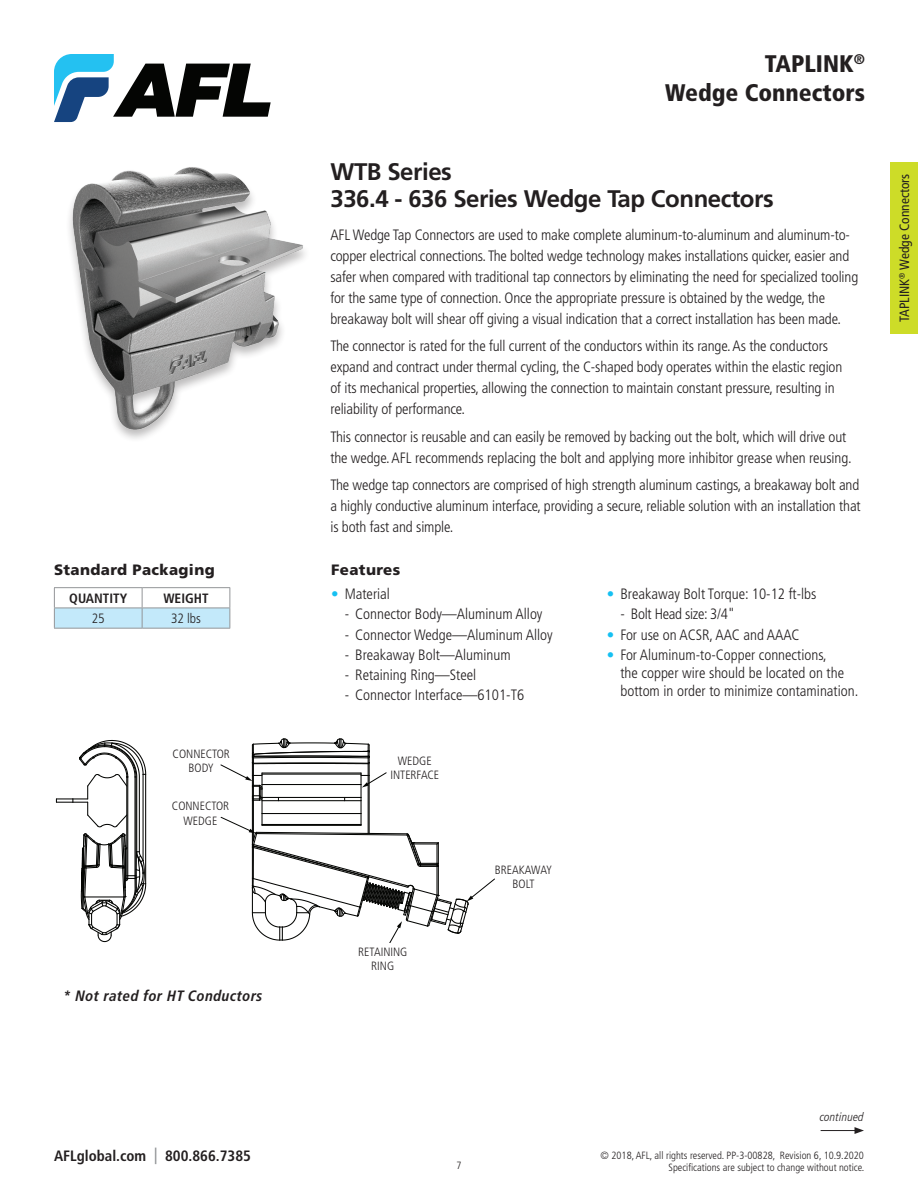
<style>
.page{position:relative;width:918px;height:1188px;background:#fff}
.page>*{position:absolute;margin:0;border:0;box-sizing:border-box;transform-origin:0 0}
.FPP_Product_Title_TO{font:700 24px/27px "Frutiger LT Std";letter-spacing:-.02em;color:#231f20}
.t1{font:900 condensed 24px/28.8px "Frutiger LT Std";color:#231f20;text-align:right}
.FPP_Body_Text{font:300 condensed 15px/21px "Frutiger LT Std";letter-spacing:-.01em;color:#231f20}
.FPP_Bullits{font:300 condensed 15px/18px "Frutiger LT Std";color:#231f20}
.t2{font:700 condensed 15px "Frutiger LT Std";color:#231f20}
.FPP_Subhead{font:900 15px "Frutiger LT Std";letter-spacing:.025em;color:#231f20}
.FPP_Subhead-2{font:italic 700 condensed 15px "Frutiger LT Pro";letter-spacing:.025em;color:#231f20}
.FPP_Bullits-2{font:300 condensed 15px "Frutiger LT Std";letter-spacing:-.02em;color:#231f20}
.t3{font:condensed 13.5px "Frutiger LT Std";color:#231f20}
.FPP_Table_Header{font:700 condensed 13.5px "Frutiger LT Std";color:#231f20}
.FPP_Table_Body_Text{font:300 condensed 13.5px "Frutiger LT Std";color:#231f20}
.t4{font:300 condensed 12px/14.4px "Frutiger LT Std";color:#231f20;text-align:center}
.FPP_Body_Text-2{font:italic 300 condensed 12px "Frutiger LT Pro";letter-spacing:.01em;color:#231f20}
.t5{font:300 condensed 10.5px/12px "Frutiger LT Std";color:#231f20;text-align:right}
.s1{color:#15c0f2}
.s2{font-size:16.5px;color:#939598}
</style>
<div class="page">
<div style="left:890px;top:162px;width:28px;height:172px;background:#cddc28"></div>
<svg style="left:54px;top:54px;width:217px;height:68px"></svg>
<hr style="left:821px;top:1130px;width:36px;height:1px;background:#231f20">
<svg style="left:855px;top:1127px;width:9px;height:7px"></svg>
<img style="left:70px;top:167px;width:234px;height:272px">
<svg style="left:220px;top:738px;width:275px;height:204px"></svg>
<svg style="left:56px;top:740px;width:91px;height:203px"></svg>
<hr style="left:54px;top:587px;width:88px;height:1px;background:#939598">
<hr style="left:142px;top:587px;width:88px;height:1px;background:#939598">
<svg style="left:54px;top:588px;width:177px;height:40px"></svg>
<hr style="left:54px;top:628px;width:88px;height:1px;background:#939598">
<hr style="left:142px;top:628px;width:88px;height:1px;background:#939598">
<h1 class="t1" style="left:665px;top:49px;width:201px">TAPLINK<sup>®<br></sup>Wedge Connectors</h1>
<p class="FPP_Product_Title_TO" style="left:330px;top:158px;width:445px">WTB Series<br>336.4 - 636 Series Wedge Tap Connectors</p>
<p class="FPP_Subhead" style="left:54px;top:561px;width:162px">Standard Packaging</p>
<p class="FPP_Table_Header" style="left:69px;top:590px;width:59px">QUANTITY</p>
<p class="FPP_Table_Header" style="left:163px;top:590px;width:47px">WEIGHT</p>
<p class="FPP_Table_Body_Text" style="left:92px;top:611px;width:14px">25</p>
<p class="FPP_Table_Body_Text" style="left:171px;top:611px;width:31px">32 lbs</p>
<p class="FPP_Body_Text" style="left:330px;top:224px;width:529px">AFL Wedge Tap Connectors are used to make complete aluminum-to-aluminum and aluminum-to&shy;copper electrical connections. The bolted wedge technology makes installations quicker, easier and safer when compared with traditional tap connectors by eliminating the need for specialized tooling for the same type of connection. Once the appropriate pressure is obtained by the wedge, the breakaway bolt will shear off giving a visual indication that a correct installation has been made.</p>
<p class="FPP_Body_Text" style="left:330px;top:336px;width:513px">The connector is rated for the full current of the conductors within its range. As the conductors expand and contract under thermal cycling, the C-shaped body operates within the elastic region of its mechanical properties, allowing the connection to maintain constant pressure, resulting in reliability of performance.</p>
<p class="FPP_Body_Text" style="left:330px;top:426px;width:523px">This connector is reusable and can easily be removed by backing out the bolt, which will drive out the wedge. AFL recommends replacing the bolt and applying more inhibitor grease when reusing.</p>
<p class="FPP_Body_Text" style="left:330px;top:475px;width:532px;text-align:justify">The wedge tap connectors are comprised of high strength aluminum castings, a breakaway bolt and a highly conductive aluminum interface, providing a secure, reliable solution with an installation that is both fast and simple.</p>
<p class="FPP_Subhead" style="left:331px;top:561px;width:71px">Features</p>
<p class="FPP_Bullits" style="left:331px;top:585px;width:60px"><span class="s1">•</span> Material</p>
<p class="FPP_Bullits" style="left:345px;top:605px;width:199px">- Connector Body—Aluminum Alloy</p>
<p class="FPP_Bullits" style="left:345px;top:626px;width:210px">- Connector Wedge—Aluminum Alloy</p>
<p class="FPP_Bullits" style="left:345px;top:646px;width:168px">- Breakaway Bolt—Aluminum</p>
<p class="FPP_Bullits" style="left:345px;top:666px;width:133px">- Retaining Ring—Steel</p>
<p class="FPP_Bullits" style="left:345px;top:686px;width:181px">- Connector Interface—6101-T6</p>
<p class="FPP_Bullits" style="left:607px;top:585px;width:211px"><span class="s1">•</span> Breakaway Bolt Torque: 10-12 ft-lbs</p>
<p class="FPP_Bullits-2" style="left:620px;top:606px;width:116px">- Bolt Head size: 3/4"</p>
<p class="FPP_Bullits" style="left:607px;top:626px;width:194px"><span class="s1">•</span> For use on ACSR, AAC and AAAC</p>
<p class="FPP_Bullits" style="left:620px;top:646px;width:239px;text-indent:-14px"><span class="s1">•</span> For Aluminum-to-Copper connections,<br>the copper wire should be located on the bottom in order to minimize contamination.</p>
<p class="t4" style="left:173px;top:747px;width:59px">CONNECTOR</p>
<p class="t4" style="left:189px;top:761px;width:27px">BODY</p>
<p class="t4" style="left:390px;top:754px;width:50px">WEDGE<br>INTERFACE</p>
<p class="t4" style="left:172px;top:799px;width:59px">CONNECTOR</p>
<p class="t4" style="left:184px;top:813px;width:35px">WEDGE</p>
<p class="FPP_Subhead-2" style="left:63px;top:986px;width:201px">* Not rated for HT Conductors</p>
<p class="t4" style="left:358px;top:944px;width:51px">RETAINING</p>
<p class="t4" style="left:371px;top:959px;width:24px">RING</p>
<p class="t4" style="left:495px;top:863px;width:59px">BREAKAWAY<br>BOLT</p>
<p class="t3" style="left:897px;top:322px;width:150px;rotate:-90deg">TAPLINK<sup>®</sup> Wedge Connectors</p>
<p class="t2" style="left:54px;top:1147px;width:198px">AFLglobal.com <span class="s2">|</span> 800.866.7385</p>
<p class="t5" style="left:456px;top:1159px;width:7px">7</p>
<p class="FPP_Body_Text-2" style="left:820px;top:1110px;width:46px">continued</p>
<p class="t5" style="left:601px;top:1150px;width:265px">© 2018, AFL, all rights reserved. PP-3-00828, Revision 6, 10.9.2020<br>Specifications are subject to change without notice.</p>
</div>
